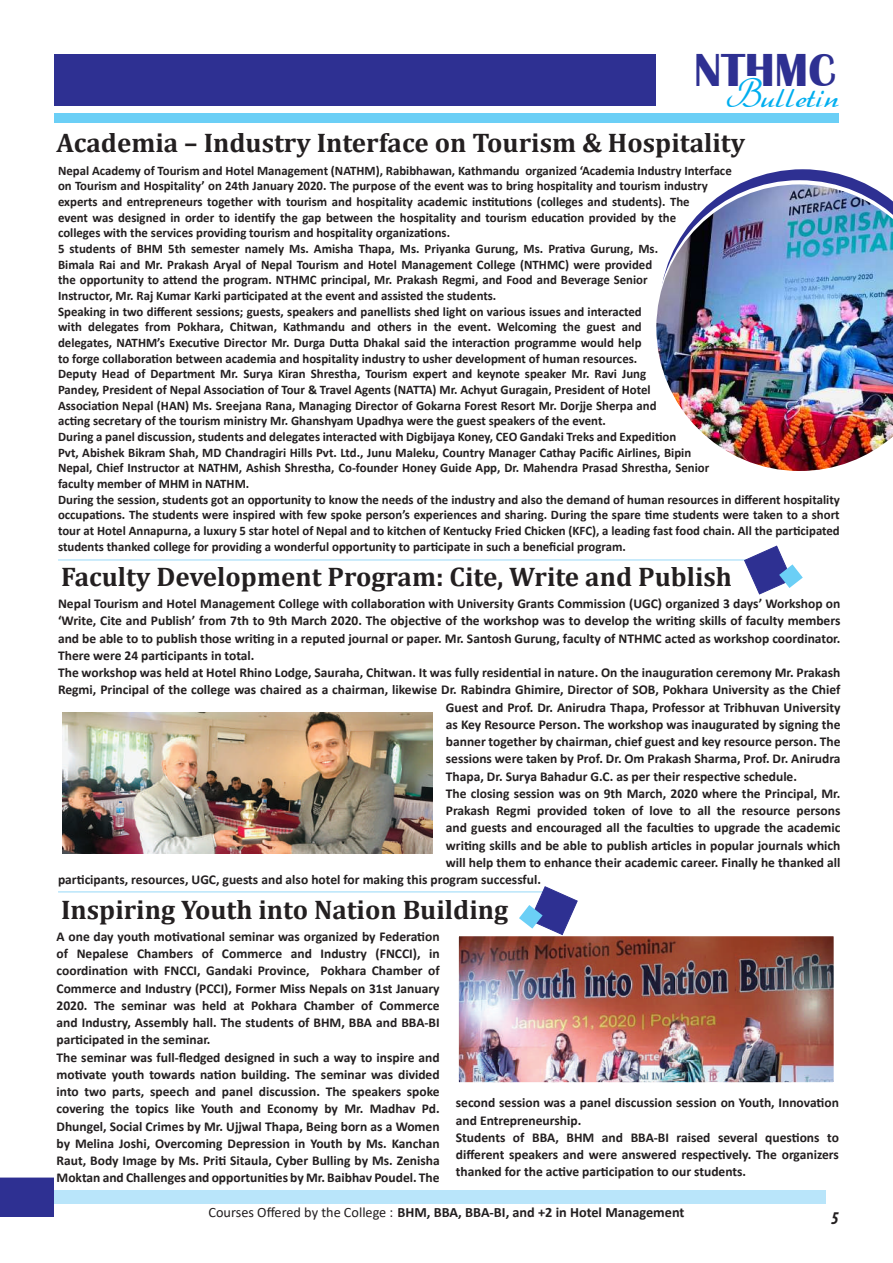
<style>
.page{position:relative;width:893px;height:1263px;background:#fff}
.page>*{position:absolute;margin:0;border:0;box-sizing:border-box;transform-origin:0 0}
.t1{font:700 47.7px "Britannic";color:#2e3092;scale:.95 1}
.t2{font:37.35px "Dahrlin";letter-spacing:.04em;color:#00aeef;scale:.95 1}
.t3{font:700 27px "Cambria";color:#231f20}
.t4{font:italic 700 condensed 18px "Myriad Pro";color:#231f20}
.t5{font:700 14.25px "Calibri";color:#231f20}
.t6{font:700 13.5px/17.2px "Calibri";color:#231f20}
.t7{font:700 13.05px/15.6px "Calibri";color:#231f20}
.s1{font-weight:400}
</style>
<div class="page">
<div style="left:54px;top:55px;width:602px;height:51px;background:#2e3092"></div>
<div style="left:54px;top:113px;width:785px;height:10px;background:#6bcff6"></div>
<div style="left:54px;top:1190px;width:772px;height:14px;background:#b9e5fa"></div>
<div style="left:0;top:1177px;width:54px;height:40px;background:#2e3092;border:2px solid #2e3092"></div>
<hr style="left:58px;top:891px;width:490px;height:2px;background:#b9e5fa">
<hr style="left:58px;top:559px;width:708px;height:2px;background:#b9e5fa">
<svg style="left:748px;top:169px;width:109px;height:11px"></svg>
<img style="left:62px;top:713px;width:370px;height:140px">
<img style="left:460px;top:938px;width:372px;height:143px">
<div style="left:457px;top:935px;width:378px;height:149px;border:2px solid #fff"></div>
<img style="left:656px;top:184px;width:237px;height:287px">
<svg style="left:519px;top:886px;width:59px;height:49px"></svg>
<svg style="left:744px;top:546px;width:59px;height:48px"></svg>
<h1 class="t1" style="left:694px;top:43px;width:150px">NTHMC</h1>
<h2 class="t2" style="left:726px;top:71px;width:121px">Bulletin</h2>
<h3 class="t3" style="left:57px;top:123px;width:690px">Academia – Industry Interface on Tourism &amp; Hospitality</h3>
<p class="t7" style="left:58px;top:162px;width:783px">Nepal Academy of Tourism and Hotel Management (NATHM), Rabibhawan, Kathmandu organized ‘Academia Industry Interface<br>on Tourism and Hospitality’ on 24th January 2020. The purpose of the event was to bring hospitality and tourism industry<br>experts and entrepreneurs together with tourism and hospitality academic institutions (colleges and students). The<br>event was designed in order to identify the gap between the hospitality and tourism education provided by the<br>colleges with the services providing tourism and hospitality organizations.<br>5 students of BHM 5th semester namely Ms. Amisha Thapa, Ms. Priyanka Gurung, Ms. Prativa Gurung, Ms.<br>Bimala Rai and Mr. Prakash Aryal of Nepal Tourism and Hotel Management College (NTHMC) were provided<br>the opportunity to attend the program. NTHMC principal, Mr. Prakash Regmi, and Food and Beverage Senior<br>Instructor, Mr. Raj Kumar Karki participated at the event and assisted the students.<br>Speaking in two different sessions; guests, speakers and panellists shed light on various issues and interacted<br>with delegates from Pokhara, Chitwan, Kathmandu and others in the event. Welcoming the guest and<br>delegates, NATHM’s Executive Director Mr. Durga Dutta Dhakal said the interaction programme would help<br>to forge collaboration between academia and hospitality industry to usher development of human resources.<br>Deputy Head of Department Mr. Surya Kiran Shrestha, Tourism expert and keynote speaker Mr. Ravi Jung<br>Pandey, President of Nepal Association of Tour &amp; Travel Agents (NATTA) Mr. Achyut Guragain, President of Hotel<br>Association Nepal (HAN) Ms. Sreejana Rana, Managing Director of Gokarna Forest Resort Mr. Dorjje Sherpa and<br>acting secretary of the tourism ministry Mr. Ghanshyam Upadhya were the guest speakers of the event.<br>During a panel discussion, students and delegates interacted with Digbijaya Koney, CEO Gandaki Treks and Expedition<br>Pvt, Abishek Bikram Shah, MD Chandragiri Hills Pvt. Ltd., Junu Maleku, Country Manager Cathay Pacific Airlines, Bipin<br>Nepal, Chief Instructor at NATHM, Ashish Shrestha, Co-founder Honey Guide App, Dr. Mahendra Prasad Shrestha, Senior<br>faculty member of MHM in NATHM.<br>During the session, students got an opportunity to know the needs of the industry and also the demand of human resources in different hospitality occupations. The students were inspired with few spoke person’s experiences and sharing. During the spare time students were taken to a short tour at Hotel Annapurna, a luxury 5 star hotel of Nepal and to kitchen of Kentucky Fried Chicken (KFC), a leading fast food chain. All the participated students thanked college for providing a wonderful opportunity to participate in such a beneficial program.</p>
<h3 class="t3" style="left:61px;top:558px;width:672px">Faculty Development Program: Cite, Write and Publish</h3>
<p class="t6" style="left:58px;top:595px;width:784px">Nepal Tourism and Hotel Management College with collaboration with University Grants Commission (UGC) organized 3 days’ Workshop on</p>
<p class="t6" style="left:58px;top:612px;width:784px">‘Write, Cite and Publish’ from 7th to 9th March 2020. The objective of the workshop was to develop the writing skills of faculty members</p>
<p class="t6" style="left:58px;top:629px;width:784px">and be able to to publish those writing in a reputed journal or paper. Mr. Santosh Gurung, faculty of NTHMC acted as workshop coordinator.</p>
<p class="t6" style="left:58px;top:646px;width:198px">There were 24 participants in total.</p>
<p class="t6" style="left:58px;top:664px;width:784px">The workshop was held at Hotel Rhino Lodge, Sauraha, Chitwan. It was fully residential in nature. On the inauguration ceremony Mr. Prakash</p>
<p class="t6" style="left:58px;top:681px;width:784px">Regmi, Principal of the college was chaired as a chairman, likewise Dr. Rabindra Ghimire, Director of SOB, Pokhara University as the Chief</p>
<p class="t6" style="left:446px;top:698px;width:396px">Guest and Prof. Dr. Anirudra Thapa, Professor at Tribhuvan University</p>
<p class="t6" style="left:446px;top:715px;width:396px">as Key Resource Person. The workshop was inaugurated by signing the</p>
<p class="t6" style="left:446px;top:733px;width:396px">banner together by chairman, chief guest and key resource person. The</p>
<p class="t6" style="left:446px;top:750px;width:396px">sessions were taken by Prof. Dr. Om Prakash Sharma, Prof. Dr. Anirudra</p>
<p class="t6" style="left:446px;top:767px;width:353px">Thapa, Dr. Surya Bahadur G.C. as per their respective schedule.</p>
<p class="t6" style="left:446px;top:784px;width:396px">The closing session was on 9th March, 2020 where the Principal, Mr.</p>
<p class="t6" style="left:446px;top:802px;width:396px">Prakash Regmi provided token of love to all the resource persons</p>
<p class="t6" style="left:446px;top:819px;width:396px">and guests and encouraged all the faculties to upgrade the academic</p>
<p class="t6" style="left:446px;top:836px;width:396px">writing skills and be able to publish articles in popular journals which</p>
<p class="t6" style="left:446px;top:853px;width:396px">will help them to enhance their academic career. Finally he thanked all</p>
<p class="t6" style="left:58px;top:871px;width:484px">participants, resources, UGC, guests and also hotel for making this program successful.</p>
<h3 class="t3" style="left:61px;top:890px;width:449px">Inspiring Youth into Nation Building</h3>
<p class="t6" style="left:57px;top:927px;width:385px">A one day youth motivational seminar was organized by Federation of Nepalese Chambers of Commerce and Industry (FNCCI), in coordination with FNCCI, Gandaki Province, Pokhara Chamber of Commerce and Industry (PCCI), Former Miss Nepals on 31st January 2020. The seminar was held at Pokhara Chamber of Commerce and Industry, Assembly hall. The students of BHM, BBA and BBA-BI participated in the seminar.<br>The seminar was full-fledged designed in such a way to inspire and motivate youth towards nation building. The seminar was divided into two parts, speech and panel discussion. The speakers spoke covering the topics like Youth and Economy by Mr. Madhav Pd.<br>Dhungel, Social Crimes by Mr. Ujjwal Thapa, Being born as a Women by Melina Joshi, Overcoming Depression in Youth by Ms. Kanchan Raut, Body Image by Ms. Priti Sitaula, Cyber Bulling by Ms. Zenisha Moktan and Challenges and opportunities by Mr. Baibhav Poudel. The</p>
<p class="t6" style="left:456px;top:1094px;width:385px">second session was a panel discussion session on Youth, Innovation and Entrepreneurship.<br>Students of BBA, BHM and BBA-BI raised several questions to different speakers and were answered respectively. The organizers thanked for the active participation to our students.</p>
<p class="t5" style="left:208px;top:1202px;width:478px"><span class="s1">Courses Offered by the College :</span> BHM, BBA, BBA-BI, and +2 in Hotel Management</p>
<h3 class="t4" style="left:831px;top:1207px;width:9px">5</h3>
</div>
